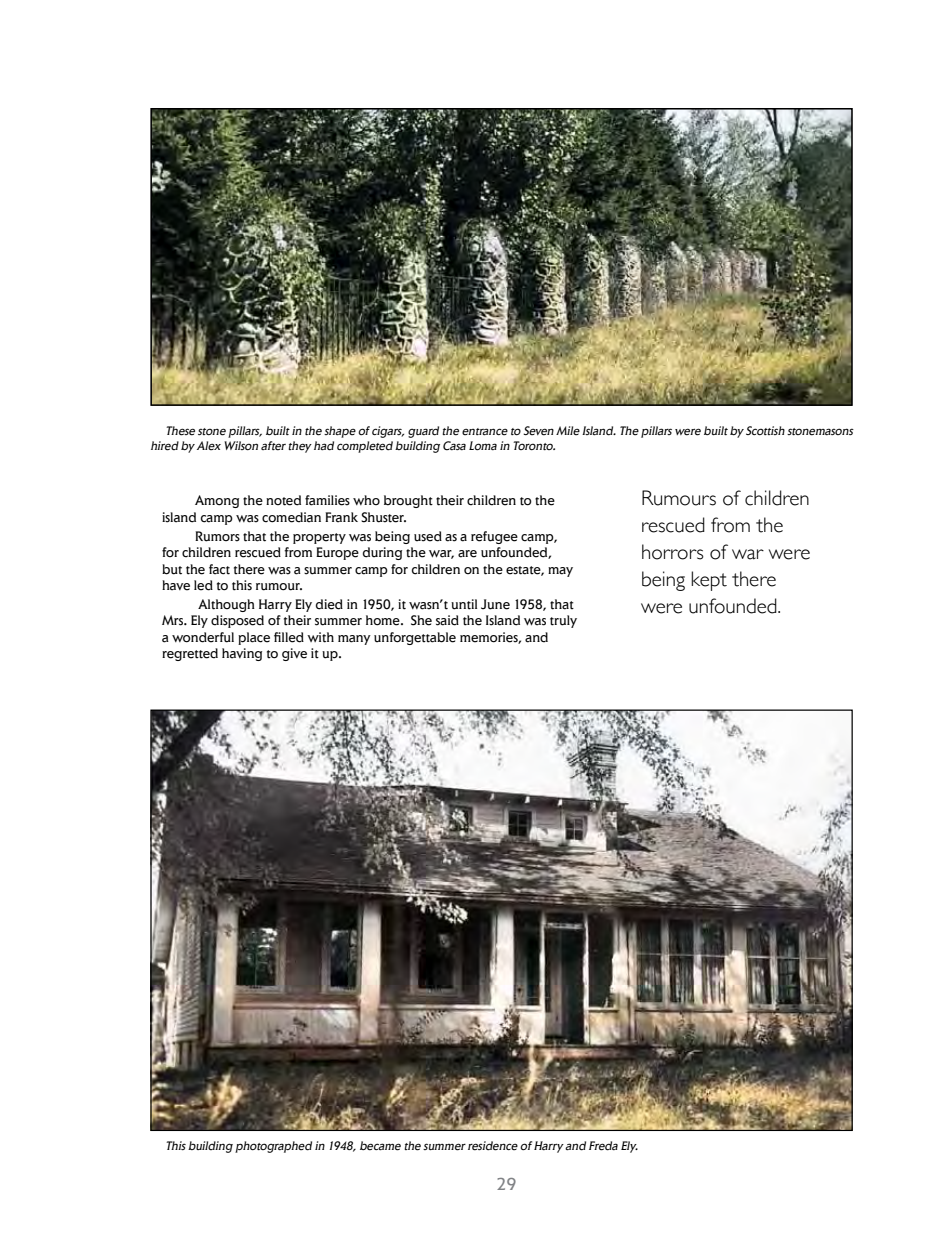
<style>
.page{position:relative;width:932px;height:1242px;background:#fff}
.page>*{position:absolute;margin:0;border:0;box-sizing:border-box;transform-origin:0 0}
.t1{font:300 21px/27px "Gill Sans";color:#000}
.t2{font:18px "Elan";color:#808285}
.t3{font:14.25px/16.5px "Elan";color:#000;scale:.96 1}
.t4{font:italic 12.75px/15.3px "Elan";color:#000;scale:.93 1}
</style>
<div class="page">
<img style="left:153px;top:111px;width:696px;height:292px">
<div style="left:150px;top:108px;width:702px;height:298px;border:2px solid #000"></div>
<img style="left:152px;top:712px;width:698px;height:417px">
<p class="t4" style="left:150px;top:423px;width:759px;text-indent:15px">These stone pillars,builtin the shape ofcigars,guard the entrance to Seven Mile Island.The pillarswere builtby Scottish stonemasons hired by Alex Wilson afterthey had completed building Casa Loma in Toronto.</p>
<p class="t3" style="left:162px;top:492px;width:410px;text-indent:33px">Among the noted families who brought their children to the island camp was comedian Frank Shuster.</p>
<p class="t3" style="left:162px;top:528px;width:429px;text-indent:33px">Rumors that the property was being used as a refugee camp, for children rescued from Europe during the war, are unfounded, but the fact there was a summer camp for children on the estate, may have led to this rumour.</p>
<p class="t3" style="left:162px;top:596px;width:433px;text-indent:36px">Although Harry Ely died in 1950, it wasn’t until June 1958, that Mrs. Ely disposed of their summer home. She said the Island was truly a wonderful place filled with many unforgettable memories, and regretted having to give it up.</p>
<h1 class="t1" style="left:641px;top:484px;width:171px">Rumours of children rescued from the horrors of war were being kept there were unfounded.</h1>
<p class="t4" style="left:165px;top:1138px;width:512px">Thisbuilding photographed in 1948,became the summerresidence ofHarry and Freda Ely.</p>
<p class="t2" style="left:496px;top:1173px;width:22px">29</p>
</div>
